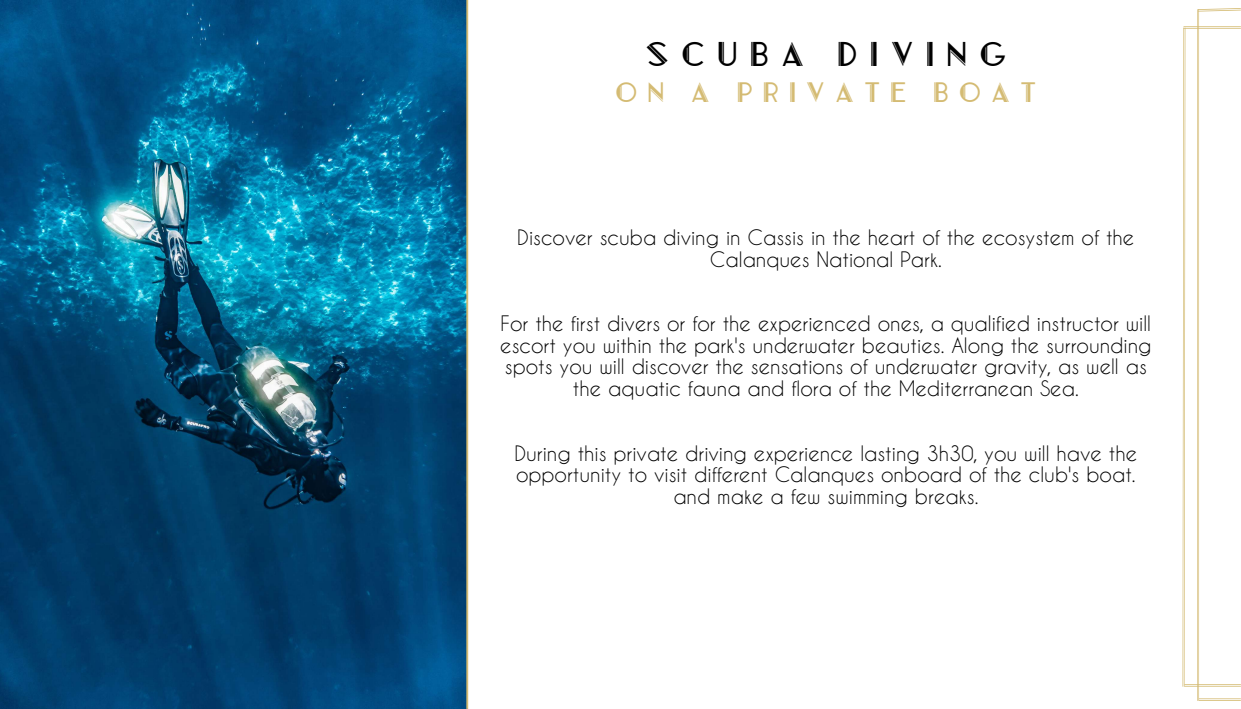
<style>
.page{position:relative;width:1241px;height:709px;background:#fff}
.page>*{position:absolute;margin:0;border:0;box-sizing:border-box;transform-origin:0 0}
.t1{font:34.38px "Cormier Double";letter-spacing:.35em;color:#000}
.t2{font:28.12px "Cormier Double";letter-spacing:.35em;color:#d4bb73}
.t3{font:20px/21.6px "Caviar Dreams";color:#000;text-align:center}
</style>
<div class="page">
<img style="left:0;top:0;width:466px;height:709px">
<hr style="left:466px;top:0;width:2px;height:709px;background:#d4bb73">
<svg style="left:1182px;top:8px;width:58px;height:693px"></svg>
<h1 class="t1" style="left:645px;top:35px;width:363px">SCUBA DIVING</h1>
<h2 class="t2" style="left:615px;top:76px;width:423px">ON A PRIVATE BOAT</h2>
<p class="t3" style="left:517px;top:226px;width:618px">Discover scuba diving in Cassis in the heart of the ecosystem of the<br>Calanques National Park.</p>
<p class="t3" style="left:500px;top:312px;width:652px">For the first divers or for the experienced ones, a qualified instructor will escort you within the park's underwater beauties. Along the surrounding spots you will discover the sensations of underwater gravity, as well as the aquatic fauna and flora of the Mediterranean Sea.</p>
<p class="t3" style="left:514px;top:442px;width:624px">During this private driving experience lasting 3h30, you will have the opportunity to visit different Calanques onboard of the club's boat. and make a few swimming breaks.</p>
</div>
